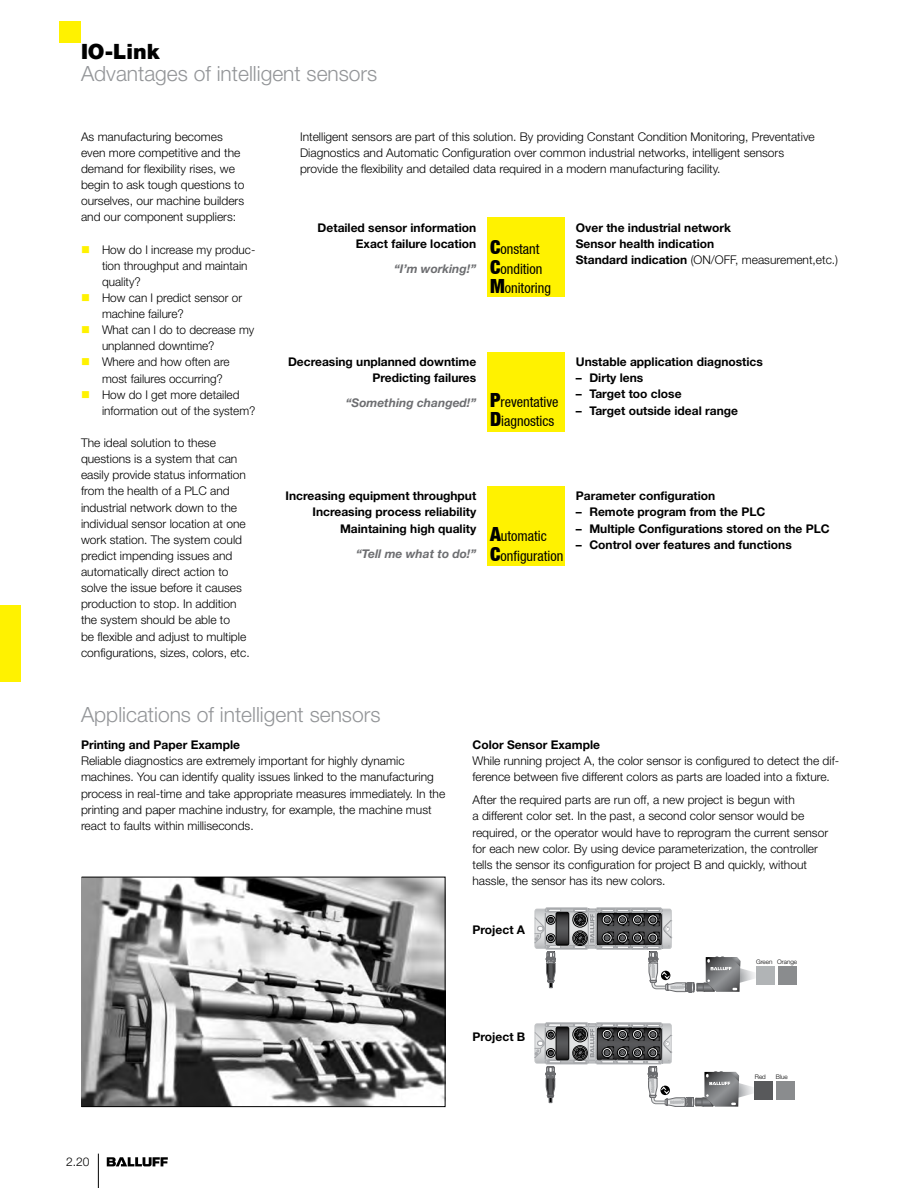
<style>
.page{position:relative;width:918px;height:1188px;background:#fff}
.page>*{position:absolute;margin:0;border:0;box-sizing:border-box;transform-origin:0 0}
.t1{font:300 21px "Helvetica Neue LT";color:#939598}
.t2{font:900 21px "Helvetica Neue LT";color:#000}
.t3{font:condensed 14.25px/19.5px "Helvetica Neue LT";color:#000}
.t4{font:300 12px/16.2px "Helvetica Neue LT";color:#000}
.t5{font:700 12px/16.2px "Helvetica Neue LT";color:#000;text-align:right}
.t6{font:italic 700 12px "Helvetica Neue LT";color:#6d6e71}
.t7{font:300 6.3px "Helvetica Neue LT";color:#000}
.s1{color:#fff200}
.s2{font-weight:900;font-size:19.5px}
.s3{font-weight:300}
</style>
<div class="page">
<hr style="left:98px;top:1154px;width:1px;height:34px;background:#000">
<svg style="left:107px;top:1157px;width:61px;height:9px"></svg>
<div style="left:60px;top:21px;width:21px;height:21px;background:#fff200"></div>
<div style="left:0;top:606px;width:20px;height:76px;background:#fff200"></div>
<img style="left:83px;top:879px;width:360px;height:226px">
<div style="left:81px;top:877px;width:364px;height:230px;border:1px solid #000"></div>
<div style="left:756px;top:966px;width:19px;height:19px;background:#b1b4b6"></div>
<div style="left:778px;top:966px;width:19px;height:19px;background:#8a8c8e"></div>
<svg style="left:535px;top:907px;width:220px;height:86px"></svg>
<div style="left:754px;top:1081px;width:19px;height:19px;background:#58595b"></div>
<div style="left:777px;top:1081px;width:18px;height:19px;background:#8a8c8e"></div>
<svg style="left:535px;top:1022px;width:219px;height:85px"></svg>
<div style="left:487px;top:218px;width:78px;height:79px;background:#fff200"></div>
<div style="left:487px;top:352px;width:78px;height:79px;background:#fff200"></div>
<div style="left:487px;top:487px;width:78px;height:79px;background:#fff200"></div>
<h1 class="t2" style="left:81px;top:39px;width:80px">IO-Link</h1>
<h1 class="t1" style="left:81px;top:61px;width:298px">Advantages of intelligent sensors</h1>
<p class="t4" style="left:81px;top:128px;width:165px">As manufacturing becomes even more competitive and the demand for flexibility rises, we begin to ask tough questions to ourselves, our machine builders and our component suppliers:</p>
<p class="t4" style="left:102px;top:241px;width:155px;text-indent:-21px"><span class="s1">■</span> How do I increase my produc&shy;tion throughput and maintain quality?</p>
<p class="t4" style="left:102px;top:289px;width:142px;text-indent:-21px"><span class="s1">■</span> How can I predict sensor or machine failure?</p>
<p class="t4" style="left:102px;top:322px;width:154px;text-indent:-21px"><span class="s1">■</span> What can I do to decrease my unplanned downtime?</p>
<p class="t4" style="left:102px;top:354px;width:129px;text-indent:-21px"><span class="s1">■</span> Where and how often are most failures occurring?</p>
<p class="t4" style="left:102px;top:386px;width:155px;text-indent:-21px"><span class="s1">■</span> How do I get more detailed information out of the system?</p>
<p class="t4" style="left:81px;top:434px;width:170px">The ideal solution to these questions is a system that can easily provide status information from the health of a PLC and industrial network down to the individual sensor location at one work station. The system could predict impending issues and automatically direct action to solve the issue before it causes production to stop. In addition the system should be able to<br>be flexible and adjust to multiple configurations, sizes, colors, etc.</p>
<p class="t4" style="left:300px;top:128px;width:516px">Intelligent sensors are part of this solution. By providing Constant Condition Monitoring, Preventative<br>Diagnostics and Automatic Configuration over common industrial networks, intelligent sensors provide the flexibility and detailed data required in a modern manufacturing facility.</p>
<p class="t5" style="left:318px;top:219px;width:160px">Detailed sensor information<br>Exact failure location</p>
<p class="t6" style="left:394px;top:262px;width:84px">“I’m working!”</p>
<p class="t3" style="left:490px;top:239px;width:62px"><span class="s2">C</span>onstant<br><span class="s2">C</span>ondition<br><span class="s2">M</span>onitoring</p>
<p class="t5" style="left:576px;top:219px;width:264px;text-align:left">Over the industrial network<br>Sensor health indication<br>Standard indication <span class="s3">(ON/OFF, measurement,etc.)</span></p>
<p class="t5" style="left:288px;top:354px;width:190px">Decreasing unplanned downtime<br>Predicting failures</p>
<p class="t6" style="left:346px;top:396px;width:132px">“Something changed!”</p>
<p class="t3" style="left:490px;top:392px;width:70px"><span class="s2">P</span>reventative<br><span class="s2">D</span>iagnostics</p>
<p class="t5" style="left:576px;top:354px;width:189px">Unstable application diagnostics</p>
<p class="t5" style="left:576px;top:370px;width:69px">– Dirty lens</p>
<p class="t5" style="left:576px;top:386px;width:107px">– Target too close</p>
<p class="t5" style="left:576px;top:402px;width:164px">– Target outside ideal range</p>
<p class="t5" style="left:286px;top:488px;width:192px">Increasing equipment throughput<br>Increasing process reliability<br>Maintaining high quality</p>
<p class="t6" style="left:356px;top:546px;width:122px">“Tell me what to do!”</p>
<p class="t3" style="left:490px;top:526px;width:75px"><span class="s2">A</span>utomatic<br><span class="s2">C</span>onfiguration</p>
<p class="t5" style="left:576px;top:488px;width:141px">Parameter configuration</p>
<p class="t5" style="left:576px;top:504px;width:191px">– Remote program from the PLC</p>
<p class="t5" style="left:576px;top:520px;width:255px">– Multiple Configurations stored on the PLC</p>
<p class="t5" style="left:576px;top:536px;width:217px">– Control over features and functions</p>
<h1 class="t1" style="left:81px;top:702px;width:301px">Applications of intelligent sensors</h1>
<p class="t5" style="left:81px;top:737px;width:161px">Printing and Paper Example</p>
<p class="t4" style="left:81px;top:753px;width:366px">Reliable diagnostics are extremely important for highly dynamic machines. You can identify quality issues linked to the manufacturing process in real-time and take appropriate measures immediately. In the printing and paper machine industry, for example, the machine must react to faults within milliseconds.</p>
<p class="t5" style="left:472px;top:737px;width:129px">Color Sensor Example</p>
<p class="t4" style="left:472px;top:753px;width:368px">While running project A, the color sensor is configured to detect the dif&shy;ference between five different colors as parts are loaded into a fixture.</p>
<p class="t4" style="left:472px;top:792px;width:357px">After the required parts are run off, a new project is begun with<br>a different color set. In the past, a second color sensor would be required, or the operator would have to reprogram the current sensor for each new color. By using device parameterization, the controller tells the sensor its configuration for project B and quickly, without hassle, the sensor has its new colors.</p>
<p class="t5" style="left:472px;top:922px;width:54px">Project A</p>
<p class="t5" style="left:472px;top:1029px;width:54px">Project B</p>
<p class="t7" style="left:756px;top:958px;width:43px">Green Orange</p>
<p class="t7" style="left:755px;top:1073px;width:13px">Red</p>
<p class="t7" style="left:776px;top:1073px;width:14px">Blue</p>
<p class="t4" style="left:66px;top:1154px;width:25px">2.20</p>
</div>
